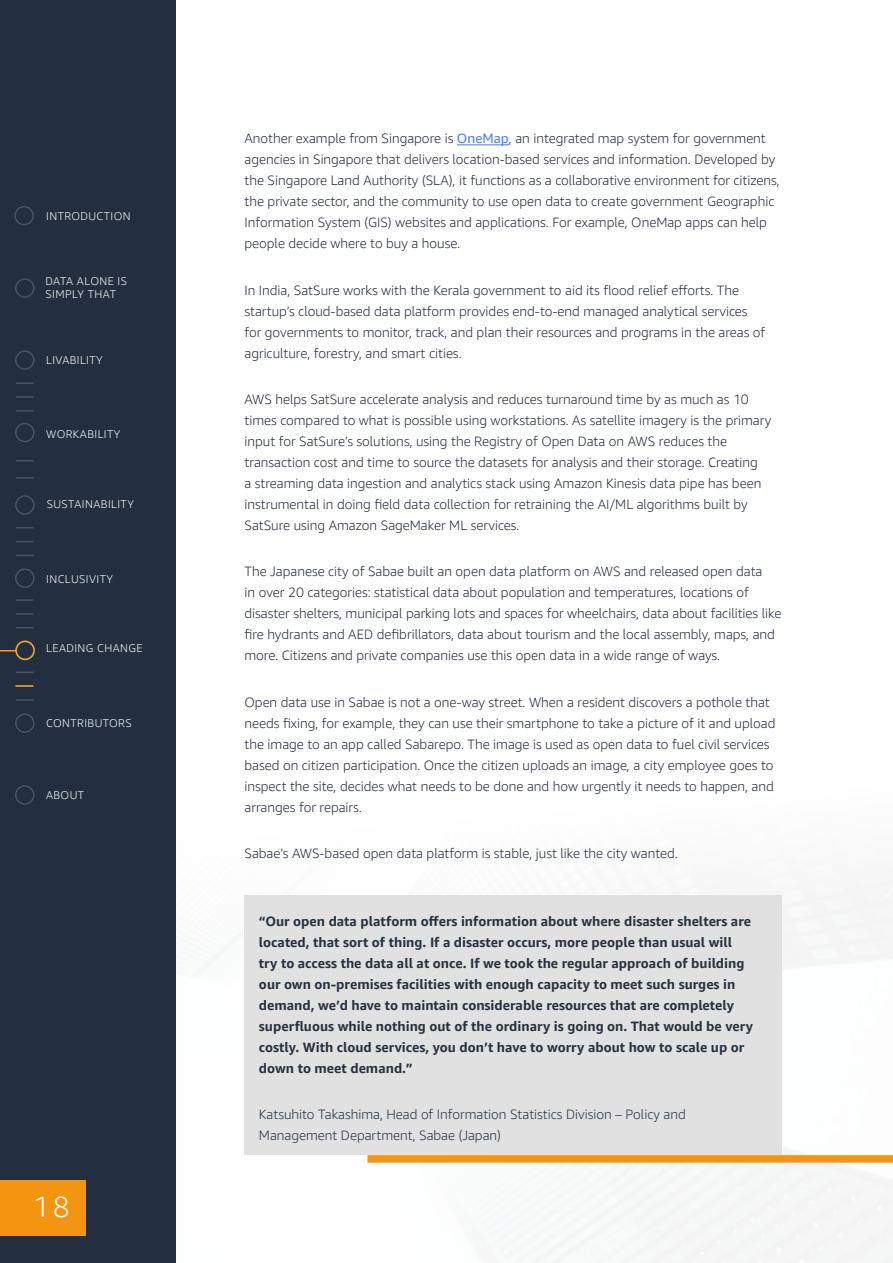
<style>
.page{position:relative;width:893px;height:1263px;background:#fff}
.page>*{position:absolute;margin:0;border:0;box-sizing:border-box;transform-origin:0 0}
.t1{font:300 29.1px "Amazon Ember";color:#fff}
.t2{font:300 13.5px/21px "Amazon Ember";color:#23293a}
.t3{font:700 13.5px/21px "Amazon Ember";color:#252f3e}
.t4{font:300 13.5px/21px "Amazon Ember";color:#232f3e}
.t5{font:300 11.25px/13.5px "Amazon Ember";letter-spacing:.04em;color:#fff}
.s1{font-weight:400;color:#527fff}
</style>
<div class="page">
<div style="left:0;top:0;width:176px;height:1263px;background:#232f3e"></div>
<hr style="left:457px;top:144px;width:52px;height:1px;background:#527fff">
<div style="left:244px;top:895px;width:538px;height:260px;background:#e2e1e1"></div>
<div style="left:368px;top:1155px;width:525px;height:8px;background:#f49512"></div>
<div style="left:15px;top:641px;width:20px;height:19px;border:2px solid #f90;border-radius:50%"></div>
<svg style="left:0;top:650px;width:15px;height:1px"></svg>
<div style="left:0;top:1180px;width:86px;height:55px;background:#f49512"></div>
<div style="left:15px;top:713px;width:20px;height:20px;border:2px solid #f0f1f1;border-radius:50%"></div>
<div style="left:15px;top:278px;width:20px;height:20px;border:2px solid #f0f1f1;border-radius:50%"></div>
<div style="left:14px;top:206px;width:20px;height:19px;border:2px solid #f0f1f1;border-radius:50%"></div>
<div style="left:15px;top:785px;width:19px;height:20px;border:2px solid #f0f1f1;border-radius:50%"></div>
<svg style="left:16px;top:396px;width:17px;height:2px"></svg>
<div style="left:15px;top:350px;width:20px;height:20px;border:2px solid #f0f1f1;border-radius:50%"></div>
<svg style="left:16px;top:382px;width:17px;height:2px"></svg>
<svg style="left:16px;top:410px;width:17px;height:2px"></svg>
<div style="left:15px;top:495px;width:20px;height:20px;border:2px solid #f0f1f1;border-radius:50%"></div>
<svg style="left:16px;top:541px;width:17px;height:1px"></svg>
<svg style="left:16px;top:527px;width:17px;height:1px"></svg>
<svg style="left:16px;top:555px;width:17px;height:1px"></svg>
<svg style="left:16px;top:613px;width:17px;height:2px"></svg>
<div style="left:15px;top:568px;width:20px;height:20px;border:2px solid #f0f1f1;border-radius:50%"></div>
<svg style="left:16px;top:599px;width:17px;height:2px"></svg>
<svg style="left:16px;top:627px;width:17px;height:1px"></svg>
<div style="left:15px;top:640px;width:20px;height:20px;border:2px solid #f0f1f1;border-radius:50%"></div>
<svg style="left:15px;top:685px;width:18px;height:2px"></svg>
<svg style="left:16px;top:672px;width:17px;height:1px"></svg>
<svg style="left:16px;top:699px;width:17px;height:2px"></svg>
<div style="left:15px;top:423px;width:20px;height:19px;border:2px solid #f0f1f1;border-radius:50%"></div>
<svg style="left:16px;top:460px;width:17px;height:2px"></svg>
<svg style="left:16px;top:477px;width:17px;height:2px"></svg>
<p class="t5" style="left:46px;top:209px;width:86px">INTRODUCTION</p>
<p class="t5" style="left:46px;top:274px;width:83px">DATA ALONE IS<br>SIMPLY THAT</p>
<p class="t5" style="left:46px;top:353px;width:58px">LIVABILITY</p>
<p class="t5" style="left:46px;top:427px;width:76px">WORKABILITY</p>
<p class="t5" style="left:47px;top:497px;width:89px">SUSTAINABILITY</p>
<p class="t5" style="left:46px;top:572px;width:68px">INCLUSIVITY</p>
<p class="t5" style="left:46px;top:642px;width:98px">LEADING CHANGE</p>
<p class="t5" style="left:46px;top:716px;width:87px">CONTRIBUTORS</p>
<p class="t5" style="left:46px;top:788px;width:40px">ABOUT</p>
<h1 class="t1" style="left:32px;top:1188px;width:39px">18</h1>
<p class="t2" style="left:244px;top:128px;width:537px">Another example from Singapore is <span class="s1">OneMap</span>, an integrated map system for government agencies in Singapore that delivers location-based services and information. Developed by the Singapore Land Authority (SLA), it functions as a collaborative environment for citizens, the private sector, and the community to use open data to create government Geographic Information System (GIS) websites and applications. For example, OneMap apps can help people decide where to buy a house.</p>
<p class="t2" style="left:244px;top:279px;width:522px">In India, SatSure works with the Kerala government to aid its flood relief efforts. The startup’s cloud-based data platform provides end-to-end managed analytical services for governments to monitor, track, and plan their resources and programs in the areas of agriculture, forestry, and smart cities.</p>
<p class="t2" style="left:244px;top:389px;width:528px">AWS helps SatSure accelerate analysis and reduces turnaround time by as much as 10 times compared to what is possible using workstations. As satellite imagery is the primary input for SatSure’s solutions, using the Registry of Open Data on AWS reduces the transaction cost and time to source the datasets for analysis and their storage. Creating<br>a streaming data ingestion and analytics stack using Amazon Kinesis data pipe has been instrumental in doing field data collection for retraining the AI/ML algorithms built by SatSure using Amazon SageMaker ML services.</p>
<p class="t2" style="left:244px;top:561px;width:538px">The Japanese city of Sabae built an open data platform on AWS and released open data<br>in over 20 categories: statistical data about population and temperatures, locations of disaster shelters, municipal parking lots and spaces for wheelchairs, data about facilities like fire hydrants and AED defibrillators, data about tourism and the local assembly, maps, and more. Citizens and private companies use this open data in a wide range of ways.</p>
<p class="t2" style="left:244px;top:691px;width:532px">Open data use in Sabae is not a one-way street. When a resident discovers a pothole that needs fixing, for example, they can use their smartphone to take a picture of it and upload the image to an app called Sabarepo. The image is used as open data to fuel civil services based on citizen participation. Once the citizen uploads an image, a city employee goes to inspect the site, decides what needs to be done and how urgently it needs to happen, and arranges for repairs.</p>
<p class="t2" style="left:244px;top:843px;width:435px">Sabae’s AWS-based open data platform is stable, just like the city wanted.</p>
<p class="t3" style="left:259px;top:910px;width:496px">“Our open data platform offers information about where disaster shelters are located, that sort of thing. If a disaster occurs, more people than usual will try to access the data all at once. If we took the regular approach of building our own on-premises facilities with enough capacity to meet such surges in demand, we’d have to maintain considerable resources that are completely superfluous while nothing out of the ordinary is going on. That would be very costly. With cloud services, you don’t have to worry about how to scale up or down to meet demand.”</p>
<p class="t4" style="left:259px;top:1104px;width:428px">Katsuhito Takashima, Head of Information Statistics Division – Policy and<br>Management Department, Sabae (Japan)</p>
</div>
